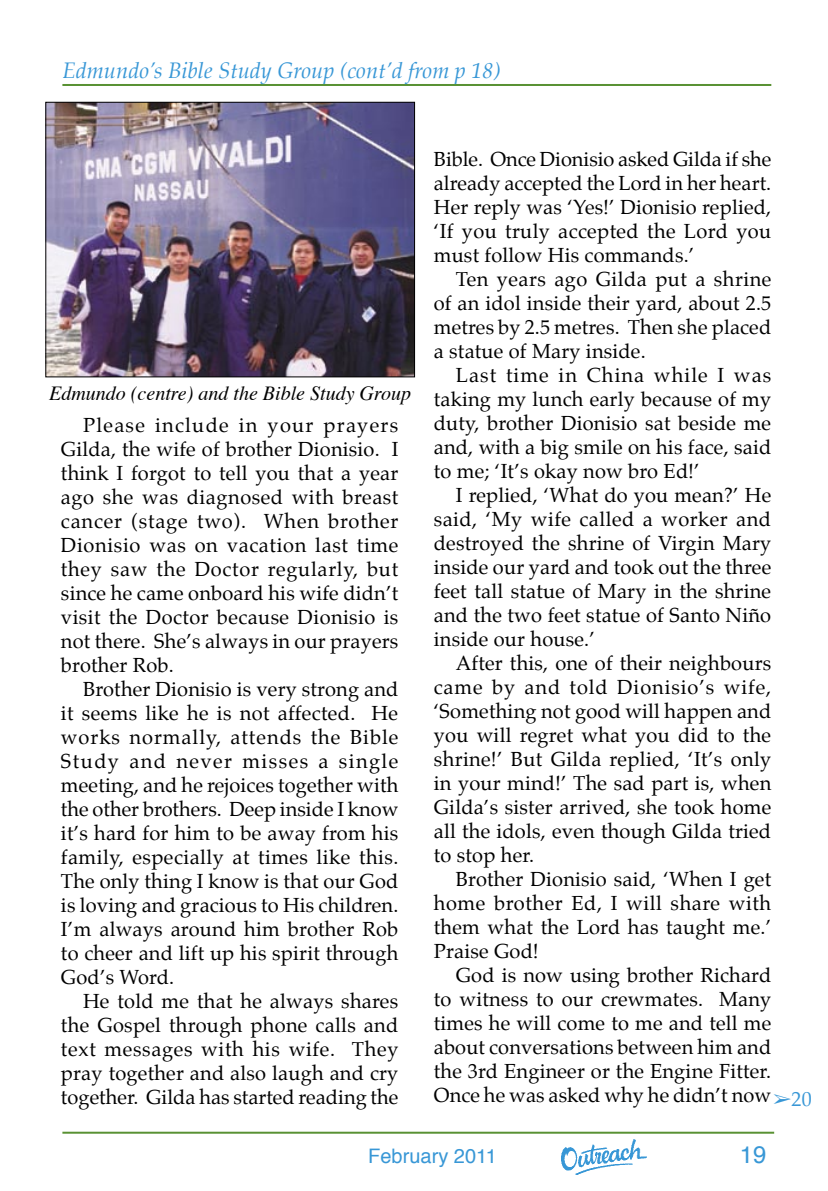
<style>
.page{position:relative;width:828px;height:1191px;background:#fff}
.page>*{position:absolute;margin:0;border:0;box-sizing:border-box;transform-origin:0 0}
.t1{font:24px "Helvetica";color:#3897d6}
.t2{font:italic 22px "Palatino";color:#3897d6}
.t3{font:20px/24px "Palatino";letter-spacing:.01em;color:#000;text-align:justify}
.t4{font:italic 20px "Times";color:#000}
.t5{font:20px "Helvetica";color:#3897d6}
.t6{font:20px "Palatino";color:#3897d6}
</style>
<div class="page">
<hr style="left:62px;top:1131px;width:712px;height:2px;background:#599133">
<img style="left:561px;top:1140px;width:85px;height:34px">
<hr style="left:62px;top:84px;width:709px;height:2px;background:#599133">
<img style="left:47px;top:104px;width:366px;height:271px">
<div style="left:45px;top:102px;width:370px;height:275px;border:1px solid #000"></div>
<p class="t2" style="left:62px;top:53px;width:440px">Edmundo’s Bible Study Group (cont’d from p 18)</p>
<p class="t4" style="left:49px;top:375px;width:363px">Edmundo (centre) and the Bible Study Group</p>
<p class="t3" style="left:61px;top:413px;width:339px;text-indent:22px">Please include in your prayers Gilda, the wife of brother Dionisio. I think I forgot to tell you that a year ago she was diagnosed with breast cancer (stage two). When brother Dionisio was on vacation last time they saw the Doctor regularly, but since he came onboard his wife didn’t visit the Doctor because Dionisio is not there. She’s always in our prayers brother Rob.</p>
<p class="t3" style="left:61px;top:677px;width:339px;text-indent:22px">Brother Dionisio is very strong and it seems like he is not affected. He works normally, attends the Bible Study and never misses a single meeting, and he rejoices together with the other brothers. Deep inside I know it’s hard for him to be away from his family, especially at times like this.<br>The only thing I know is that our God is loving and gracious to His children.<br>I’m always around him brother Rob to cheer and lift up his spirit through God’s Word.</p>
<p class="t3" style="left:61px;top:989px;width:339px;text-indent:22px">He told me that he always shares the Gospel through phone calls and text messages with his wife. They pray together and also laugh and cry together. Gilda has started reading the</p>
<p class="t3" style="left:434px;top:147px;width:339px">Bible. Once Dionisio asked Gilda if she already accepted the Lord in her heart.<br>Her reply was ‘Yes!’ Dionisio replied, ‘If you truly accepted the Lord you must follow His commands.’</p>
<p class="t3" style="left:434px;top:267px;width:339px;text-indent:22px">Ten years ago Gilda put a shrine of an idol inside their yard, about 2.5 metres by 2.5 metres. Then she placed a statue of Mary inside.</p>
<p class="t3" style="left:434px;top:363px;width:339px;text-indent:22px">Last time in China while I was taking my lunch early because of my duty, brother Dionisio sat beside me and, with a big smile on his face, said to me; ‘It’s okay now bro Ed!’</p>
<p class="t3" style="left:434px;top:483px;width:339px;text-indent:22px">I replied, ‘What do you mean?’ He said, ‘My wife called a worker and destroyed the shrine of Virgin Mary inside our yard and took out the three feet tall statue of Mary in the shrine and the two feet statue of Santo Niño inside our house.’</p>
<p class="t3" style="left:434px;top:651px;width:339px;text-indent:22px">After this, one of their neighbours came by and told Dionisio’s wife, ‘Something not good will happen and you will regret what you did to the shrine!’ But Gilda replied, ‘It’s only in your mind!’ The sad part is, when Gilda’s sister arrived, she took home all the idols, even though Gilda tried to stop her.</p>
<p class="t3" style="left:434px;top:867px;width:339px;text-indent:22px">Brother Dionisio said, ‘When I get home brother Ed, I will share with them what the Lord has taught me.’ Praise God!</p>
<p class="t3" style="left:434px;top:963px;width:339px;text-indent:22px">God is now using brother Richard to witness to our crewmates. Many times he will come to me and tell me about conversations between him and the 3rd Engineer or the Engine Fitter.<br>Once he was asked why he didn’t now</p>
<p class="t6" style="left:773px;top:1082px;width:40px">➢20</p>
<p class="t5" style="left:368px;top:1138px;width:130px">February 2011</p>
<p class="t1" style="left:739px;top:1134px;width:28px">19</p>
</div>
